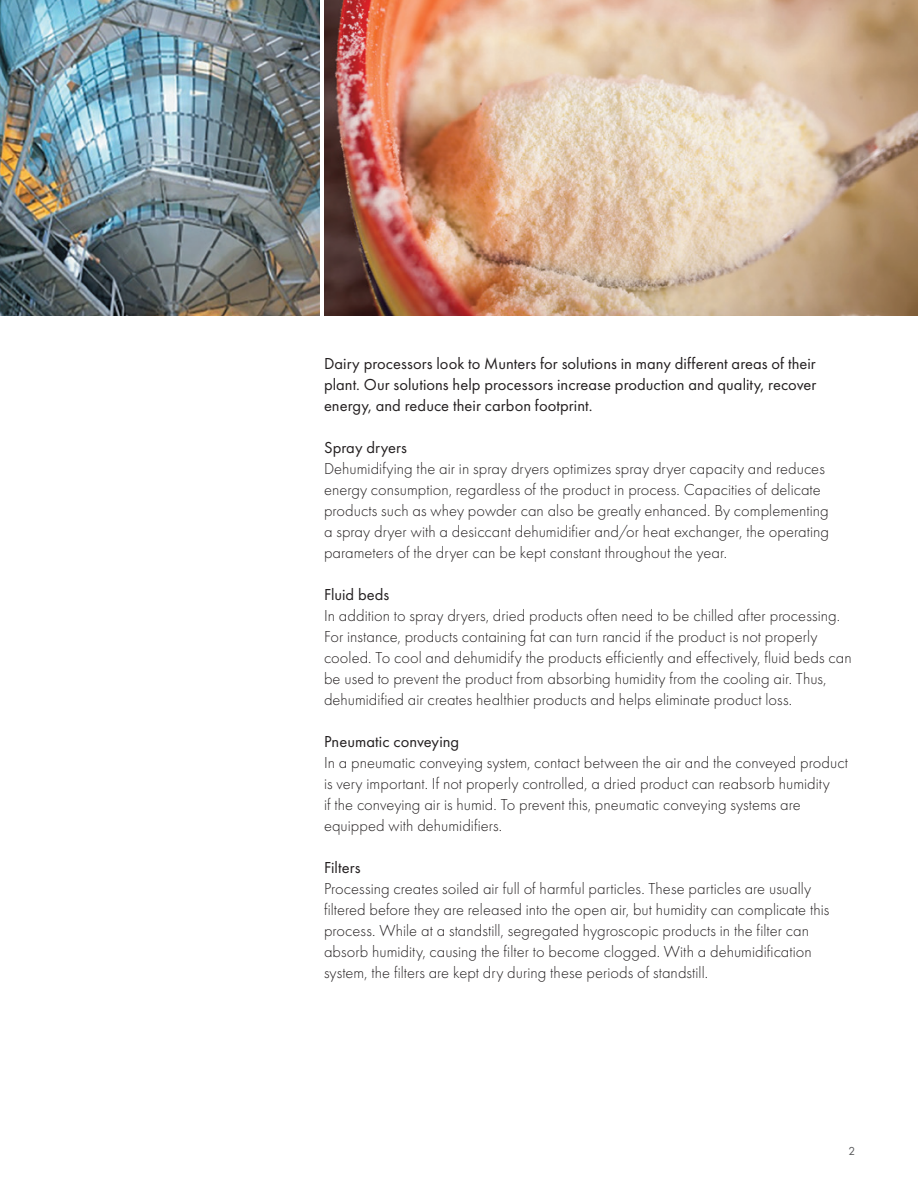
<style>
.page{position:relative;width:918px;height:1188px;background:#fff}
.page>*{position:absolute;margin:0;border:0;box-sizing:border-box;transform-origin:0 0}
.t1{font:300 16.5px/21px "Futura PT";letter-spacing:.005em;color:#231f20}
.t2{font:16.5px/21px "Futura PT";letter-spacing:.005em;color:#231f20;text-align:justify}
.t3{font:12px "Futura PT";color:#57585a}
</style>
<div class="page">
<img style="left:0;top:0;width:319px;height:316px">
<img style="left:324px;top:0;width:594px;height:316px">
<p class="t2" style="left:324px;top:353px;width:494px">Dairy processors look to Munters for solutions in many different areas of their plant. Our solutions help processors increase production and quality, recover energy, and reduce their carbon footprint.</p>
<p class="t2" style="left:324px;top:437px;width:84px">Spray dryers</p>
<p class="t1" style="left:324px;top:458px;width:507px">Dehumidifying the air in spray dryers optimizes spray dryer capacity and reduces energy consumption, regardless of the product in process. Capacities of delicate products such as whey powder can also be greatly enhanced. By complementing a spray dryer with a desiccant dehumidifier and/or heat exchanger, the operating parameters of the dryer can be kept constant throughout the year.</p>
<p class="t2" style="left:324px;top:584px;width:67px">Fluid beds</p>
<p class="t1" style="left:324px;top:605px;width:529px">In addition to spray dryers, dried products often need to be chilled after processing.<br>For instance, products containing fat can turn rancid if the product is not properly cooled. To cool and dehumidify the products efficiently and effectively, fluid beds can be used to prevent the product from absorbing humidity from the cooling air. Thus, dehumidified air creates healthier products and helps eliminate product loss.</p>
<p class="t2" style="left:324px;top:731px;width:137px">Pneumatic conveying</p>
<p class="t1" style="left:324px;top:752px;width:526px">In a pneumatic conveying system, contact between the air and the conveyed product is very important. If not properly controlled, a dried product can reabsorb humidity<br>if the conveying air is humid. To prevent this, pneumatic conveying systems are equipped with dehumidifiers.</p>
<p class="t2" style="left:324px;top:857px;width:38px">Filters</p>
<p class="t1" style="left:324px;top:878px;width:507px">Processing creates soiled air full of harmful particles. These particles are usually filtered before they are released into the open air, but humidity can complicate this process. While at a standstill, segregated hygroscopic products in the filter can absorb humidity, causing the filter to become clogged. With a dehumidification system, the filters are kept dry during these periods of standstill.</p>
<p class="t3" style="left:848px;top:1144px;width:8px">2</p>
</div>
